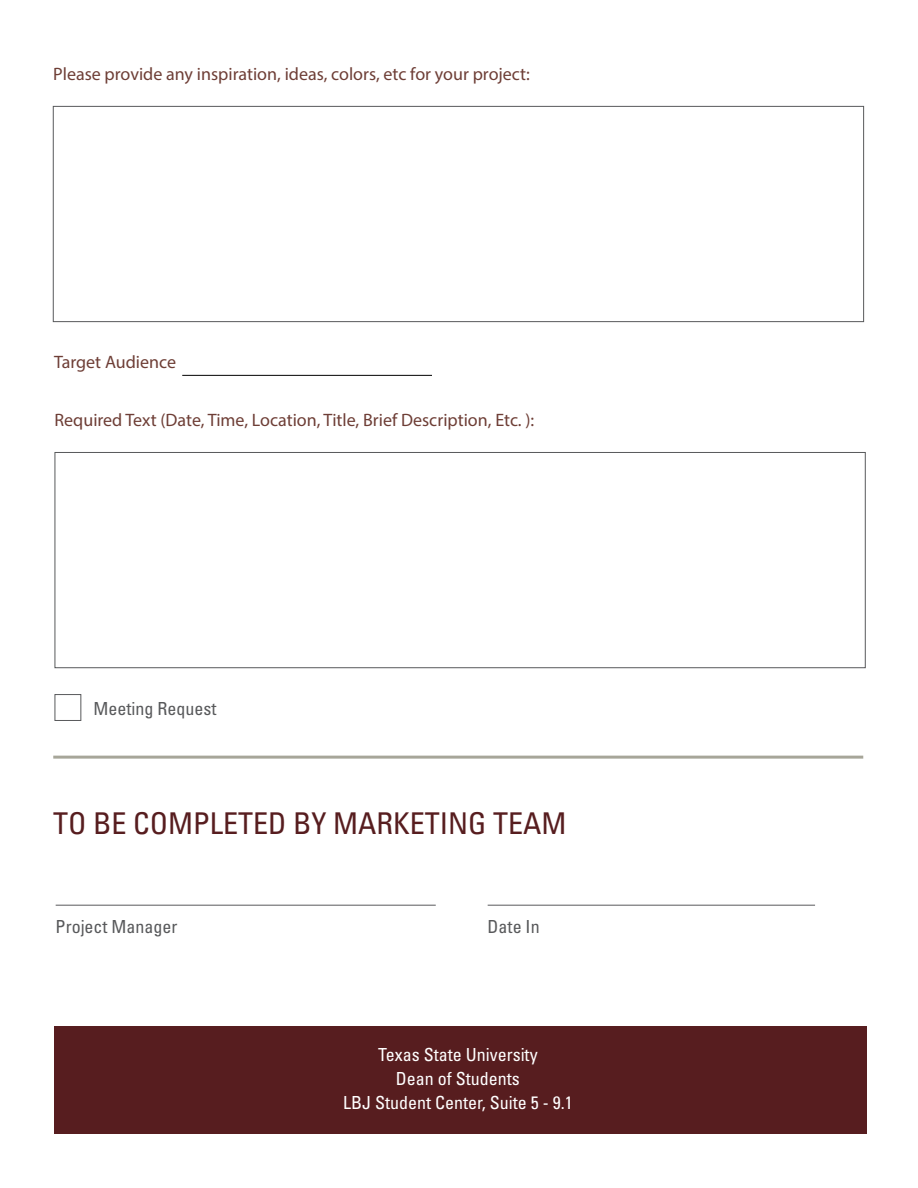
<style>
.page{position:relative;width:918px;height:1188px;background:#fff}
.page>*{position:absolute;margin:0;border:0;box-sizing:border-box;transform-origin:0 0}
.t1{font:condensed 30px "Univers";color:#571d1f}
.t2{font:18px "Myriad Pro";color:#6e3e36}
.t3{font:condensed 18px/24px "Univers";color:#fff;text-align:center}
.t4{font:condensed 18px "Univers";color:#58595b}
</style>
<div class="page">
<div style="left:53px;top:106px;width:811px;height:216px;border:1px solid #58595b"></div>
<hr style="left:182px;top:375px;width:250px;height:1px;background:#000">
<div style="left:55px;top:452px;width:811px;height:216px;border:1px solid #58595b"></div>
<div style="left:55px;top:694px;width:26px;height:27px;border:1px solid #58595b"></div>
<hr style="left:53px;top:756px;width:810px;height:3px;background:#a7a699">
<hr style="left:56px;top:905px;width:380px;height:1px;background:#58595b">
<hr style="left:488px;top:905px;width:327px;height:1px;background:#58595b">
<div style="left:54px;top:1026px;width:812px;height:108px;background:#571d1f"></div>
<p class="t2" style="left:53px;top:63px;width:478px">Please provide any inspiration, ideas, colors, etc for your project:</p>
<p class="t2" style="left:54px;top:351px;width:124px">Target Audience</p>
<p class="t2" style="left:55px;top:409px;width:481px">Required Text (Date, Time, Location, Title, Brief Description, Etc. ):</p>
<p class="t4" style="left:93px;top:697px;width:124px">Meeting Request</p>
<h1 class="t1" style="left:53px;top:804px;width:515px">TO BE COMPLETED BY MARKETING TEAM</h1>
<p class="t4" style="left:56px;top:915px;width:123px">Project Manager</p>
<p class="t4" style="left:488px;top:915px;width:54px">Date In</p>
<p class="t3" style="left:343px;top:1042px;width:231px">Texas State University<br>Dean of Students<br>LBJ Student Center, Suite 5 - 9.1</p>
</div>
